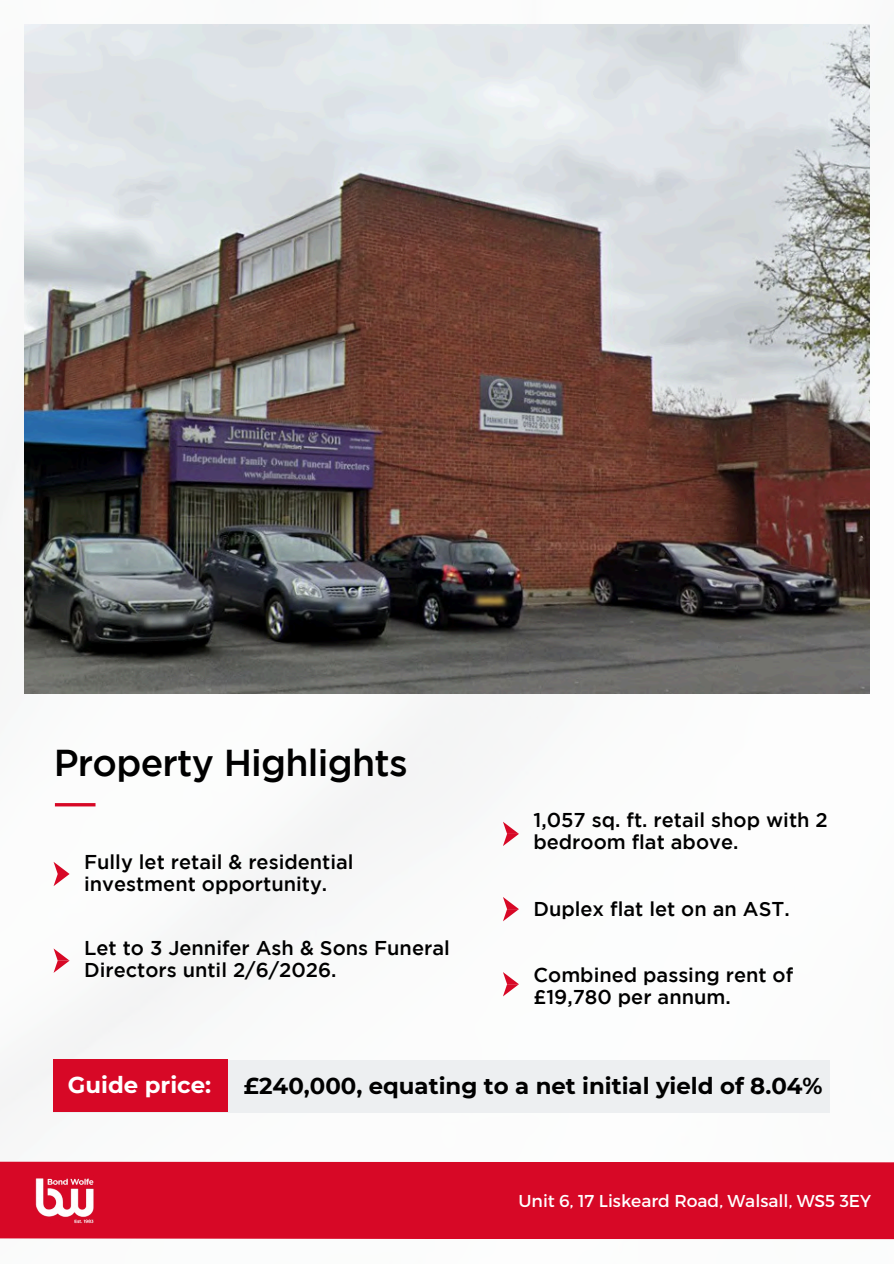
<style>
.page{position:relative;width:894px;height:1264px;background:#fff}
.page>*{position:absolute;margin:0;border:0;box-sizing:border-box;transform-origin:0 0}
.t1{font:500 37.35px "Gotham";letter-spacing:-.02em;color:#000}
.t2{font:700 22.8px "Montserrat";color:#000}
.t3{font:700 22.8px "Montserrat";color:#fff}
.t4{font:500 19.95px/22px "Gotham";color:#000}
.t5{font:17.25px "Montserrat";color:#fff}
</style>
<div class="page">
<img style="left:0;top:24px;width:893px;height:1216px">
<img style="left:24px;top:24px;width:845px;height:670px">
<div style="left:0;top:1161px;width:893px;height:78px;background:#d70826"></div>
<img style="left:34px;top:1174px;width:62px;height:52px">
<hr style="left:55px;top:803px;width:40px;height:3px;background:#d70826">
<div style="left:54px;top:1059px;width:775px;height:53px;background:#edeff1"></div>
<svg style="left:54px;top:861px;width:15px;height:25px"></svg>
<div style="left:54px;top:1059px;width:174px;height:52px;background:#d70826"></div>
<svg style="left:54px;top:948px;width:15px;height:24px"></svg>
<svg style="left:503px;top:821px;width:15px;height:25px"></svg>
<svg style="left:503px;top:896px;width:15px;height:25px"></svg>
<svg style="left:503px;top:972px;width:15px;height:24px"></svg>
<h3 class="t1" style="left:54px;top:748px;width:355px">Property Highlights</h3>
<p class="t4" style="left:84px;top:852px;width:271px">Fully let retail &amp; residential investment opportunity.</p>
<p class="t4" style="left:84px;top:938px;width:367px">Let to 3 Jennifer Ash &amp; Sons Funeral<br>Directors until 2/6/2026.</p>
<p class="t4" style="left:533px;top:810px;width:296px">1,057 sq. ft. retail shop with 2 bedroom flat above.</p>
<h3 class="t4" style="left:533px;top:898px;width:258px">Duplex flat let on an AST.</h3>
<h3 class="t4" style="left:533px;top:965px;width:261px">Combined passing rent of £19,780 per annum.</h3>
<h3 class="t3" style="left:68px;top:1070px;width:145px">Guide price:</h3>
<p class="t2" style="left:244px;top:1071px;width:580px">£240,000, equating to a net initial yield of 8.04%</p>
<p class="t5" style="left:518px;top:1189px;width:354px">Unit 6, 17 Liskeard Road, Walsall, WS5 3EY</p>
</div>
